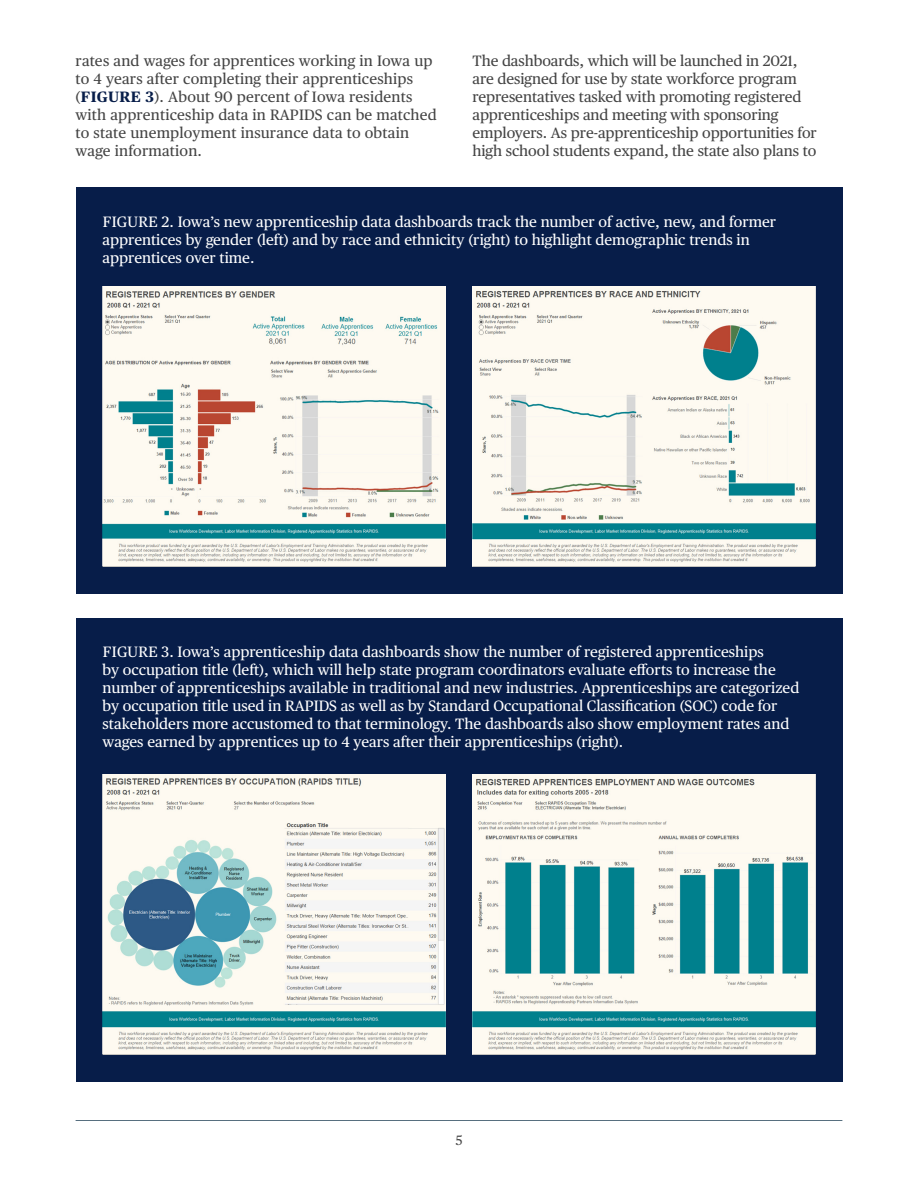
<style>
.page{position:relative;width:918px;height:1188px;background:#fff}
.page>*{position:absolute;margin:0;border:0;box-sizing:border-box;transform-origin:0 0}
.t1{font:15px/18px "Publico Text";color:#fff}
.t2{font:15px/18px "Publico Text";letter-spacing:-.005em;color:#444}
.t3{font:13.5px "Publico Text";color:#444}
.s1{font-weight:700;color:#071d49}
</style>
<div class="page">
<hr style="left:76px;top:1120px;width:766px;height:1px;background:#576f7f">
<div style="left:76px;top:188px;width:766px;height:406px;background:#071d49"></div>
<div style="left:76px;top:618px;width:766px;height:463px;background:#071d49"></div>
<img style="left:103px;top:286px;width:343px;height:281px">
<img style="left:472px;top:286px;width:343px;height:281px">
<img style="left:103px;top:775px;width:343px;height:280px">
<img style="left:472px;top:775px;width:343px;height:280px">
<p class="t2" style="left:76px;top:51px;width:363px">rates and wages for apprentices working in Iowa up to 4 years after completing their apprenticeships (<span class="s1">FIGURE 3</span>). About 90 percent of Iowa residents with apprenticeship data in RAPIDS can be matched to state unemployment insurance data to obtain wage information.</p>
<p class="t2" style="left:472px;top:51px;width:346px">The dashboards, which will be launched in 2021, are designed for use by state workforce program representatives tasked with promoting registered apprenticeships and meeting with sponsoring employers. As pre-apprenticeship opportunities for high school students expand, the state also plans to</p>
<p class="t1" style="left:103px;top:211px;width:675px">FIGURE 2. Iowa’s new apprenticeship data dashboards track the number of active, new, and former apprentices by gender (left) and by race and ethnicity (right) to highlight demographic trends in apprentices over time.</p>
<p class="t1" style="left:103px;top:641px;width:698px">FIGURE 3. Iowa’s apprenticeship data dashboards show the number of registered apprenticeships<br>by occupation title (left), which will help state program coordinators evaluate efforts to increase the number of apprenticeships available in traditional and new industries. Apprenticeships are categorized by occupation title used in RAPIDS as well as by Standard Occupational Classification (SOC) code for stakeholders more accustomed to that terminology. The dashboards also show employment rates and wages earned by apprentices up to 4 years after their apprenticeships (right).</p>
<p class="t3" style="left:455px;top:1130px;width:9px">5</p>
</div>
